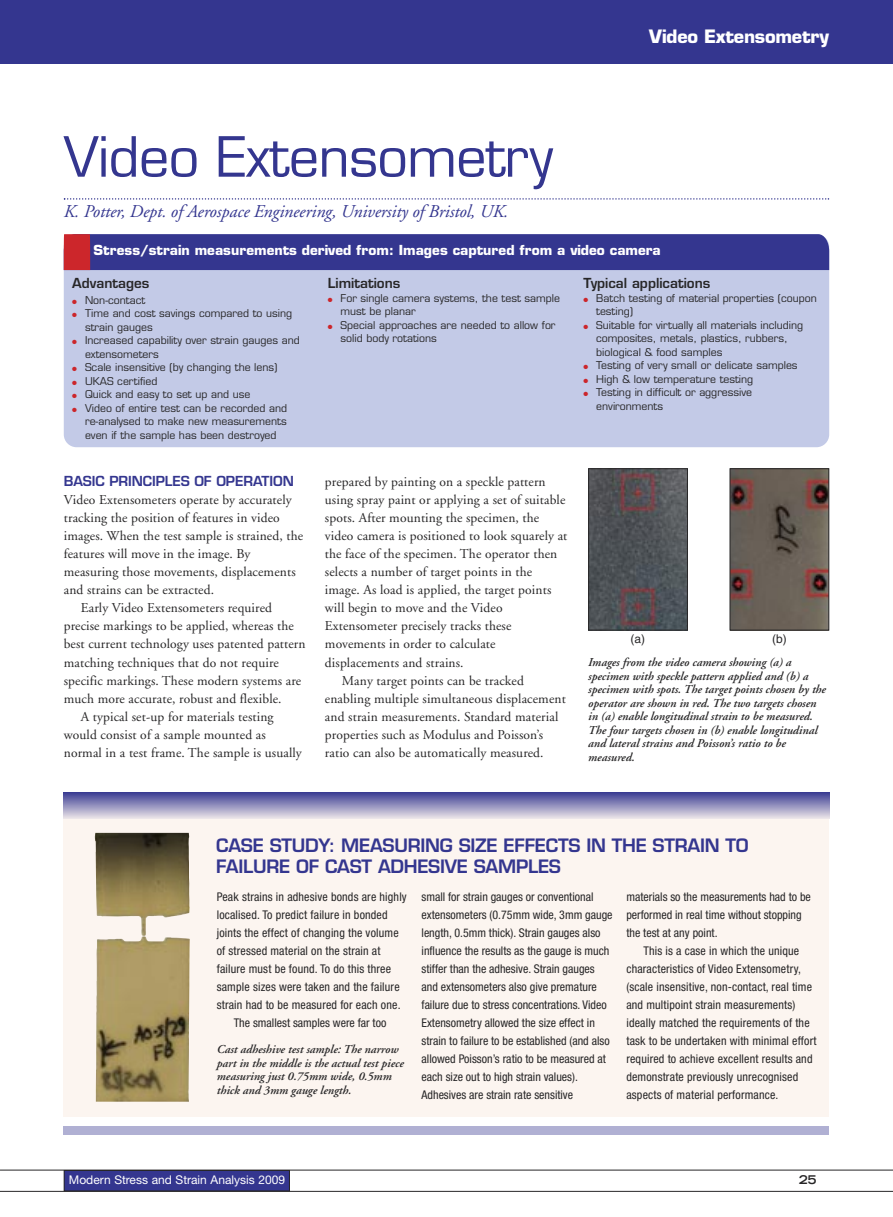
<style>
.page{position:relative;width:893px;height:1217px;background:#fff}
.page>*{position:absolute;margin:0;border:0;box-sizing:border-box;transform-origin:0 0}
.t1{font:54px "Eurostile LT";letter-spacing:-.015em;color:#34368f}
.t2{font:600 18px/21px "Eurostile LT";letter-spacing:-.015em;color:#34368f}
.t3{font:italic 18px "Adobe Garamond LT";letter-spacing:-.005em;color:#34368f}
.t4{font:700 18px "Eurostile LT";letter-spacing:-.015em;color:#fff}
.t5{font:13.5px "Adobe Garamond LT";letter-spacing:.01em;color:#272627}
.t6{font:700 13.5px "Eurostile LT";color:#fff}
.t7{font:600 13.5px "Eurostile LT";color:#272627}
.t8{font:600 13.5px "Eurostile LT";letter-spacing:-.005em;color:#34368f}
.t9{font:condensed 12px/18px "Helvetica Neue LT";letter-spacing:.015em;color:#272627}
.t10{font:italic 600 12px/13.5px "Adobe Garamond LT";color:#272627}
.t11{font:12px "Helvetica Neue LT";color:#fff}
.t12{font:12px "Helvetica";color:#272627}
.t13{font:700 expanded 12px "Trade Gothic LT";color:#272627}
.t14{font:10.5px/13.5px "Eurostile LT";color:#272627}
.s1{color:#cc262b}
</style>
<div class="page">
<div style="left:64px;top:792px;width:765px;height:324px;background:#fcf5f0"></div>
<div style="left:0;top:0;width:893px;height:64px;background:#34368f"></div>
<div style="left:64px;top:792px;width:765px;height:26px;background:linear-gradient(to bottom,#3a3b92,#dfd8e2)"></div>
<div style="left:64px;top:1125px;width:765px;height:9px;background:#b0b0d3"></div>
<div style="left:64px;top:234px;width:765px;height:213px;background:#c3cae7;border-radius:13px"></div>
<div style="left:64px;top:234px;width:765px;height:36px;background:#34368f"></div>
<img style="left:95px;top:832px;width:95px;height:269px">
<img style="left:590px;top:470px;width:96px;height:158px">
<div style="left:588px;top:468px;width:100px;height:162px;border:1px solid #272627"></div>
<img style="left:732px;top:470px;width:95px;height:158px">
<div style="left:730px;top:468px;width:99px;height:162px;border:1px solid #272627"></div>
<svg style="left:64px;top:198px;width:765px;height:2px"></svg>
<div style="left:64px;top:1170px;width:225px;height:20px;background:#34368f"></div>
<div style="left:64px;top:1169px;width:226px;height:21px;border:1px solid #272627"></div>
<hr style="left:0;top:1169px;width:893px;height:1px;background:#272627">
<hr style="left:0;top:1190px;width:893px;height:1px;background:#272627">
<h1 class="t1" style="left:64px;top:136px;width:491px">Video Extensometry</h1>
<h2 class="t3" style="left:64px;top:204px;width:446px">K. Potter, Dept. of Aerospace Engineering, University of Bristol, UK.</h2>
<h2 class="t4" style="left:649px;top:30px;width:182px">Video Extensometry</h2>
<p class="t6" style="left:94px;top:245px;width:569px">Stress/strain measurements derived from: Images captured from a video camera</p>
<p class="t7" style="left:72px;top:278px;width:79px">Advantages</p>
<p class="t14" style="left:72px;top:294px;width:74px"><span class="s1">●</span> Non-contact</p>
<p class="t14" style="left:85px;top:308px;width:209px;text-indent:-13px"><span class="s1">●</span> Time and cost savings compared to using strain gauges</p>
<p class="t14" style="left:85px;top:335px;width:216px;text-indent:-13px"><span class="s1">●</span> Increased capability over strain gauges and extensometers</p>
<p class="t14" style="left:72px;top:362px;width:207px"><span class="s1">●</span> Scale insensitive (by changing the lens)</p>
<p class="t14" style="left:72px;top:375px;width:87px"><span class="s1">●</span> UKAS certified</p>
<p class="t14" style="left:72px;top:389px;width:180px"><span class="s1">●</span> Quick and easy to set up and use</p>
<p class="t14" style="left:85px;top:402px;width:204px;text-align:justify;text-indent:-13px"><span class="s1">●</span> Video of entire test can be recorded and re-analysed to make new measurements even if the sample has been destroyed</p>
<p class="t8" style="left:64px;top:476px;width:232px">BASIC PRINCIPLES OF OPERATION</p>
<p class="t5" style="left:64px;top:494px;width:229px">Video Extensometers operate by accurately</p>
<p class="t5" style="left:64px;top:512px;width:218px">tracking the position of features in video</p>
<p class="t5" style="left:64px;top:530px;width:241px">images. When the test sample is strained, the</p>
<p class="t5" style="left:64px;top:548px;width:188px">features will move in the image. By</p>
<p class="t5" style="left:64px;top:566px;width:233px">measuring those movements, displacements</p>
<p class="t5" style="left:64px;top:584px;width:152px">and strains can be extracted.</p>
<p class="t5" style="left:81px;top:602px;width:193px">Early Video Extensometers required</p>
<p class="t5" style="left:64px;top:620px;width:232px">precise markings to be applied, whereas the</p>
<p class="t5" style="left:64px;top:638px;width:243px">best current technology uses patented pattern</p>
<p class="t5" style="left:64px;top:656px;width:217px">matching techniques that do not require</p>
<p class="t5" style="left:64px;top:674px;width:239px">specific markings. These modern systems are</p>
<p class="t5" style="left:64px;top:692px;width:219px">much more accurate, robust and flexible.</p>
<p class="t5" style="left:81px;top:710px;width:194px">A typical set-up for materials testing</p>
<p class="t5" style="left:64px;top:728px;width:204px">would consist of a sample mounted as</p>
<p class="t5" style="left:64px;top:746px;width:240px">normal in a test frame. The sample is usually</p>
<p class="t7" style="left:328px;top:278px;width:74px">Limitations</p>
<p class="t14" style="left:341px;top:292px;width:221px;text-indent:-13px"><span class="s1">●</span> For single camera systems, the test sample must be planar</p>
<p class="t14" style="left:341px;top:319px;width:216px;text-indent:-13px"><span class="s1">●</span> Special approaches are needed to allow for solid body rotations</p>
<p class="t7" style="left:583px;top:278px;width:128px">Typical applications</p>
<p class="t14" style="left:596px;top:292px;width:222px;text-indent:-13px"><span class="s1">●</span> Batch testing of material properties (coupon testing)</p>
<p class="t14" style="left:596px;top:319px;width:208px;text-indent:-13px"><span class="s1">●</span> Suitable for virtually all materials including composites, metals, plastics, rubbers, biological &amp; food samples</p>
<p class="t14" style="left:583px;top:359px;width:216px"><span class="s1">●</span> Testing of very small or delicate samples</p>
<p class="t14" style="left:583px;top:373px;width:171px"><span class="s1">●</span> High &amp; low temperature testing</p>
<p class="t14" style="left:596px;top:386px;width:157px;text-indent:-13px"><span class="s1">●</span> Testing in difficult or aggressive environments</p>
<p class="t5" style="left:325px;top:476px;width:222px">prepared by painting on a speckle pattern</p>
<p class="t5" style="left:325px;top:494px;width:242px">using spray paint or applying a set of suitable</p>
<p class="t5" style="left:325px;top:512px;width:216px">spots. After mounting the specimen, the</p>
<p class="t5" style="left:325px;top:530px;width:244px">video camera is positioned to look squarely at</p>
<p class="t5" style="left:325px;top:548px;width:234px">the face of the specimen. The operator then</p>
<p class="t5" style="left:325px;top:566px;width:209px">selects a number of target points in the</p>
<p class="t5" style="left:325px;top:584px;width:228px">image. As load is applied, the target points</p>
<p class="t5" style="left:325px;top:602px;width:179px">will begin to move and the Video</p>
<p class="t5" style="left:325px;top:620px;width:188px">Extensometer precisely tracks these</p>
<p class="t5" style="left:325px;top:638px;width:172px">movements in order to calculate</p>
<p class="t5" style="left:325px;top:656px;width:140px">displacements and strains.</p>
<p class="t5" style="left:342px;top:674px;width:183px">Many target points can be tracked</p>
<p class="t5" style="left:325px;top:692px;width:242px">enabling multiple simultaneous displacement</p>
<p class="t5" style="left:325px;top:710px;width:235px">and strain measurements. Standard material</p>
<p class="t5" style="left:325px;top:728px;width:220px">properties such as Modulus and Poisson’s</p>
<p class="t5" style="left:325px;top:746px;width:220px">ratio can also be automatically measured.</p>
<p class="t12" style="left:630px;top:634px;width:16px">(a)</p>
<p class="t12" style="left:772px;top:634px;width:16px">(b)</p>
<p class="t10" style="left:588px;top:656px;width:239px">Images from the video camera showing (a) a specimen with speckle pattern applied and (b) a specimen with spots. The target points chosen by the operator are shown in red. The two targets chosen in (a) enable longitudinal strain to be measured.<br>The four targets chosen in (b) enable longitudinal and lateral strains and Poisson’s ratio to be measured.</p>
<h2 class="t2" style="left:216px;top:836px;width:534px">CASE STUDY: MEASURING SIZE EFFECTS IN THE STRAIN TO<br>FAILURE OF CAST ADHESIVE SAMPLES</h2>
<p class="t9" style="left:217px;top:888px;width:192px">Peak strains in adhesive bonds are highly</p>
<p class="t9" style="left:217px;top:906px;width:172px">localised. To predict failure in bonded</p>
<p class="t9" style="left:217px;top:924px;width:183px">joints the effect of changing the volume</p>
<p class="t9" style="left:217px;top:942px;width:165px">of stressed material on the strain at</p>
<p class="t9" style="left:217px;top:960px;width:176px">failure must be found. To do this three</p>
<p class="t9" style="left:217px;top:978px;width:184px">sample sizes were taken and the failure</p>
<p class="t9" style="left:217px;top:996px;width:185px">strain had to be measured for each one.</p>
<p class="t9" style="left:234px;top:1014px;width:154px">The smallest samples were far too</p>
<p class="t10" style="left:217px;top:1043px;width:188px">Cast adheshive test sample: The narrow part in the middle is the actual test piece measuring just 0.75mm wide, 0.5mm thick and 3mm gauge length.</p>
<p class="t9" style="left:422px;top:888px;width:192px">small for strain gauges or conventional extensometers (0.75mm wide, 3mm gauge length, 0.5mm thick). Strain gauges also influence the results as the gauge is much stiffer than the adhesive. Strain gauges and extensometers also give premature failure due to stress concentrations. Video Extensometry allowed the size effect in strain to failure to be established (and also allowed Poisson’s ratio to be measured at each size out to high strain values).<br>Adhesives are strain rate sensitive</p>
<p class="t9" style="left:626px;top:888px;width:186px">materials so the measurements had to be performed in real time without stopping the test at any point.</p>
<p class="t9" style="left:626px;top:942px;width:192px;text-indent:17px">This is a case in which the unique characteristics of Video Extensometry, (scale insensitive, non-contact, real time and multipoint strain measurements) ideally matched the requirements of the task to be undertaken with minimal effort required to achieve excellent results and demonstrate previously unrecognised aspects of material performance.</p>
<p class="t11" style="left:69px;top:1174px;width:218px">Modern Stress and Strain Analysis 2009</p>
<p class="t13" style="left:799px;top:1174px;width:19px">25</p>
</div>
